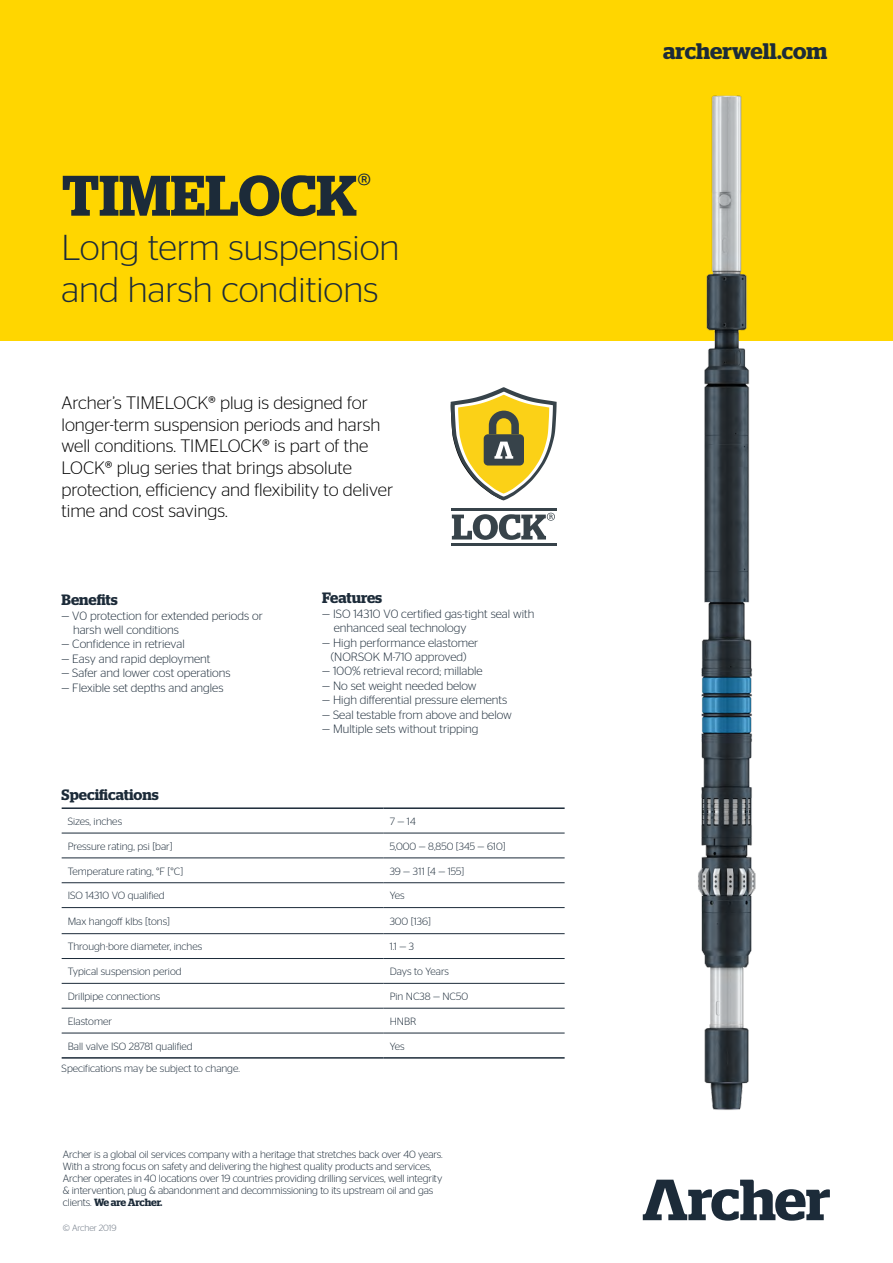
<style>
.page{position:relative;width:893px;height:1263px;background:#fff}
.page>*{position:absolute;margin:0;border:0;box-sizing:border-box;transform-origin:0 0}
.t1{font:600 57px "Stag";color:#1c2b39}
.t2{font:300 36px/42px "Stag Sans";color:#1c2b39}
.t3{font:600 22.5px "Stag";letter-spacing:-.005em;color:#1c2b39}
.t4{font:300 18px/21.6px "Stag Sans";color:#000}
.t5{font:600 15px "Stag";color:#1c2b39}
.t6{font:300 12px/14.4px "Stag Sans";color:#1c2b39}
.t7{font:300 10.5px/12px "Stag Sans";letter-spacing:-.01em;color:#1c2b39}
.t8{font:600 10.5px "Stag";letter-spacing:-.015em;color:#1c2b39}
.t9{font:300 9px "Stag Sans";letter-spacing:-.01em;color:#6a7481}
.s1{font-family:"Stag Sans";font-weight:300}
</style>
<div class="page">
<svg style="left:643px;top:1180px;width:187px;height:41px"></svg>
<div style="left:0;top:0;width:893px;height:340px;background:#ffd600"></div>
<img style="left:668px;top:95px;width:118px;height:1015px">
<hr style="left:62px;top:833px;width:322px;height:1px;background:#1c2b39">
<hr style="left:384px;top:833px;width:181px;height:1px;background:#1c2b39">
<hr style="left:62px;top:858px;width:322px;height:1px;background:#1c2b39">
<hr style="left:384px;top:858px;width:181px;height:1px;background:#1c2b39">
<hr style="left:62px;top:882px;width:322px;height:1px;background:#1c2b39">
<hr style="left:384px;top:882px;width:181px;height:1px;background:#1c2b39">
<hr style="left:62px;top:907px;width:322px;height:1px;background:#1c2b39">
<hr style="left:384px;top:907px;width:181px;height:1px;background:#1c2b39">
<hr style="left:62px;top:933px;width:322px;height:1px;background:#1c2b39">
<hr style="left:384px;top:933px;width:181px;height:1px;background:#1c2b39">
<hr style="left:62px;top:958px;width:322px;height:1px;background:#1c2b39">
<hr style="left:384px;top:958px;width:181px;height:1px;background:#1c2b39">
<hr style="left:62px;top:983px;width:322px;height:1px;background:#1c2b39">
<hr style="left:384px;top:983px;width:181px;height:1px;background:#1c2b39">
<hr style="left:62px;top:1008px;width:322px;height:1px;background:#1c2b39">
<hr style="left:384px;top:1008px;width:181px;height:1px;background:#1c2b39">
<hr style="left:62px;top:1033px;width:322px;height:1px;background:#1c2b39">
<hr style="left:384px;top:1033px;width:181px;height:1px;background:#1c2b39">
<hr style="left:62px;top:807px;width:322px;height:2px;background:#1c2b39">
<hr style="left:384px;top:807px;width:181px;height:2px;background:#1c2b39">
<hr style="left:62px;top:1057px;width:322px;height:2px;background:#1c2b39">
<hr style="left:384px;top:1057px;width:181px;height:2px;background:#1c2b39">
<svg style="left:451px;top:387px;width:106px;height:158px"></svg>
<h1 class="t1" style="left:62px;top:162px;width:311px">TIMELOCK<sup>®</sup></h1>
<h2 class="t2" style="left:62px;top:226px;width:339px">Long term suspension and harsh conditions</h2>
<p class="t4" style="left:62px;top:392px;width:333px">Archer’s TIMELOCK® plug is designed for longer-term suspension periods and harsh well conditions. TIMELOCK® is part of the LOCK® plug series that brings absolute protection, efficiency and flexibility to deliver time and cost savings.</p>
<h3 class="t5" style="left:62px;top:591px;width:58px">Benefits</h3>
<p class="t6" style="left:73px;top:608px;width:191px;text-indent:-12px">— V0 protection for extended periods or harsh well conditions</p>
<p class="t6" style="left:62px;top:637px;width:125px">— Confidence in retrieval</p>
<p class="t6" style="left:62px;top:651px;width:150px">— Easy and rapid deployment</p>
<p class="t6" style="left:62px;top:666px;width:171px">— Safer and lower cost operations</p>
<p class="t6" style="left:62px;top:680px;width:163px">— Flexible set depths and angles</p>
<h3 class="t5" style="left:322px;top:589px;width:61px">Features</h3>
<p class="t6" style="left:334px;top:606px;width:202px;text-indent:-12px">— ISO 14310 V0 certified gas-tight seal with enhanced seal technology</p>
<p class="t6" style="left:322px;top:635px;width:158px;text-align:center">— High performance elastomer (NORSOK M-710 approved)</p>
<p class="t6" style="left:322px;top:664px;width:162px">— 100% retrieval record; millable</p>
<p class="t6" style="left:322px;top:678px;width:156px">— No set weight needed below</p>
<p class="t6" style="left:322px;top:693px;width:186px">— High differential pressure elements</p>
<p class="t6" style="left:322px;top:707px;width:191px">— Seal testable from above and below</p>
<p class="t6" style="left:322px;top:721px;width:158px">— Multiple sets without tripping</p>
<h3 class="t5" style="left:62px;top:786px;width:99px">Specifications</h3>
<p class="t7" style="left:68px;top:815px;width:56px">Sizes, inches</p>
<p class="t7" style="left:390px;top:815px;width:27px">7 — 14</p>
<p class="t7" style="left:68px;top:840px;width:107px">Pressure rating, psi [bar]</p>
<p class="t7" style="left:390px;top:840px;width:117px">5,000 — 8,850 [345 — 610]</p>
<p class="t7" style="left:68px;top:865px;width:117px">Temperature rating, °F [°C]</p>
<p class="t7" style="left:390px;top:865px;width:76px">39 — 311 [4 — 155]</p>
<p class="t7" style="left:68px;top:889px;width:99px">ISO 14310 VO qualified</p>
<p class="t7" style="left:390px;top:889px;width:16px">Yes</p>
<p class="t7" style="left:68px;top:915px;width:104px">Max hangoff klbs [tons]</p>
<p class="t7" style="left:390px;top:915px;width:43px">300 [136]</p>
<p class="t7" style="left:68px;top:940px;width:136px">Through-bore diameter, inches</p>
<p class="t7" style="left:390px;top:940px;width:26px">1.1 — 3</p>
<p class="t7" style="left:68px;top:965px;width:116px">Typical suspension period</p>
<p class="t7" style="left:390px;top:965px;width:61px">Days to Years</p>
<p class="t7" style="left:68px;top:990px;width:94px">Drillpipe connections</p>
<p class="t7" style="left:390px;top:990px;width:80px">Pin NC38 — NC50</p>
<p class="t7" style="left:68px;top:1015px;width:46px">Elastomer</p>
<p class="t7" style="left:390px;top:1015px;width:28px">HNBR</p>
<p class="t7" style="left:68px;top:1040px;width:127px">Ball valve ISO 28781 qualified</p>
<p class="t7" style="left:390px;top:1040px;width:16px">Yes</p>
<p class="t7" style="left:62px;top:1062px;width:180px">Specifications may be subject to change.</p>
<p class="t7" style="left:63px;top:1148px;width:381px">Archer is a global oil services company with a heritage that stretches back over 40 years.<br>With a strong focus on safety and delivering the highest quality products and services, Archer operates in 40 locations over 19 countries providing drilling services, well integrity &amp; intervention, plug &amp; abandonment and decommissioning to its upstream oil and gas</p>
<p class="t8" style="left:63px;top:1196px;width:101px"><span class="s1">clients.</span> We are Archer.</p>
<p class="t9" style="left:63px;top:1223px;width:55px">© Archer 2019</p>
<h3 class="t3" style="left:663px;top:38px;width:166px">archerwell.com</h3>
</div>
